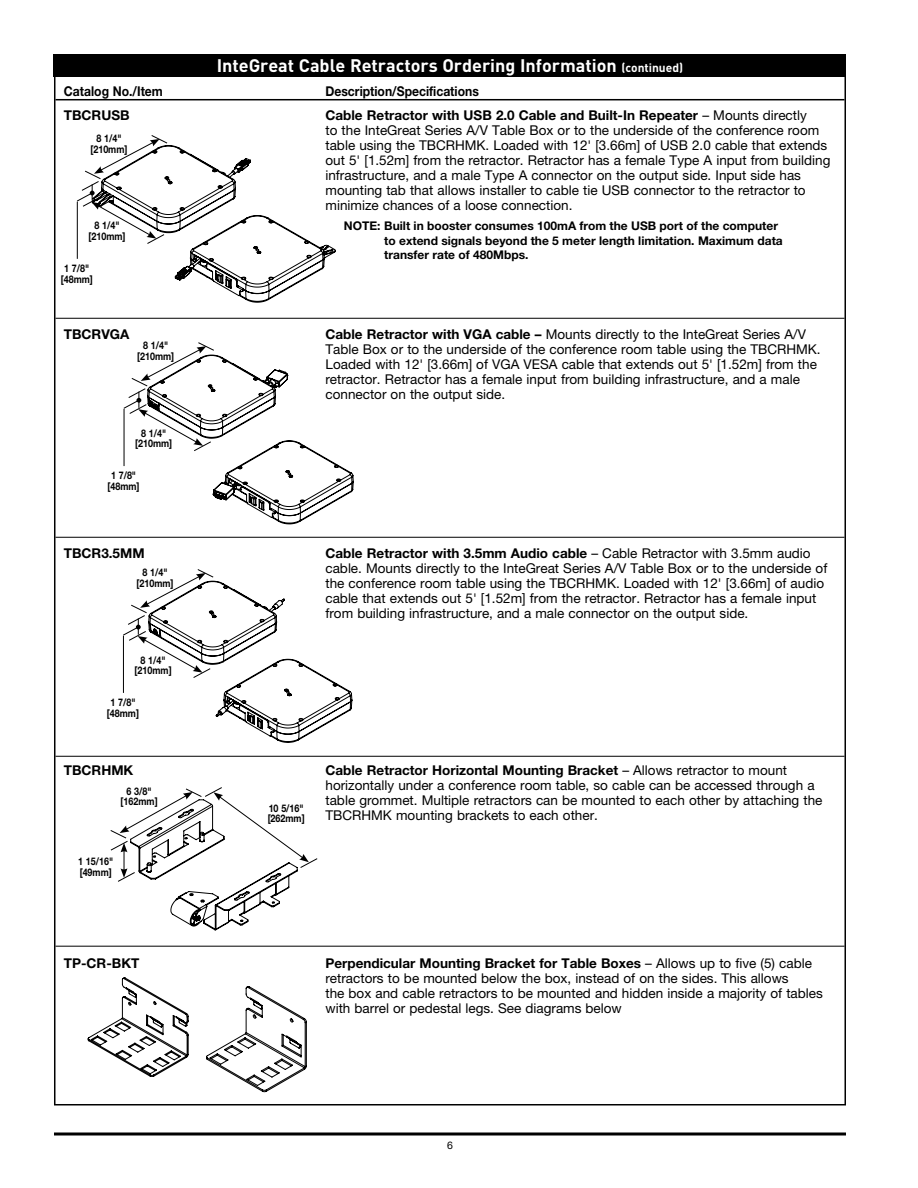
<style>
.page{position:relative;width:918px;height:1188px;background:#fff}
.page>*{position:absolute;margin:0;border:0;box-sizing:border-box;transform-origin:0 0}
.t1{font:700 18px "DIN Pro";color:#fff}
.t2{font:13.5px/15px "Helvetica Neue";color:#000}
.t3{font:700 13.5px "Helvetica Neue";color:#000;scale:.9 1}
.t4{font:700 13.5px "Helvetica Neue";color:#000}
.t5{font:700 12px/14.4px "Helvetica Neue";color:#000}
.t6{font:700 10.5px/10.5px "Helvetica Neue";color:#000;text-align:center;scale:.85 1}
.t7{font:10.5px "Helvetica Neue";color:#000}
.s1{font-size:12px}
.s2{font-weight:700}
</style>
<div class="page">
<svg style="left:54px;top:1132px;width:792px;height:4px"></svg>
<hr style="left:55px;top:99px;width:789px;height:1px;background:#000">
<hr style="left:55px;top:318px;width:789px;height:1px;background:#000">
<hr style="left:55px;top:537px;width:789px;height:1px;background:#000">
<hr style="left:55px;top:756px;width:789px;height:1px;background:#000">
<hr style="left:55px;top:946px;width:789px;height:1px;background:#000">
<div style="left:54px;top:54px;width:792px;height:23px;background:#000"></div>
<svg style="left:122px;top:569px;width:230px;height:174px"></svg>
<hr style="left:123px;top:636px;width:1px;height:57px;background:#000">
<svg style="left:110px;top:787px;width:208px;height:143px"></svg>
<svg style="left:88px;top:977px;width:101px;height:100px"></svg>
<svg style="left:206px;top:986px;width:101px;height:106px"></svg>
<svg style="left:76px;top:135px;width:260px;height:168px"></svg>
<hr style="left:77px;top:202px;width:1px;height:57px;background:#000">
<svg style="left:123px;top:342px;width:231px;height:182px"></svg>
<hr style="left:124px;top:409px;width:1px;height:57px;background:#000">
<h1 class="t1" style="left:217px;top:53px;width:468px">InteGreat Cable Retractors Ordering Information <span class="s1">(continued)</span></h1>
<p class="t3" style="left:64px;top:83px;width:112px">Catalog No./Item</p>
<p class="t3" style="left:325px;top:83px;width:172px">Description/Specifications</p>
<p class="t4" style="left:64px;top:107px;width:67px">TBCRUSB</p>
<p class="t2" style="left:325px;top:108px;width:506px"><span class="s2">Cable Retractor with USB 2.0 Cable and Built-In Repeater</span> – Mounts directly<br>to the InteGreat Series A/V Table Box or to the underside of the conference room table using the TBCRHMK. Loaded with 12' [3.66m] of USB 2.0 cable that extends out 5' [1.52m] from the retractor. Retractor has a female Type A input from building infrastructure, and a male Type A connector on the output side. Input side has mounting tab that allows installer to cable tie USB connector to the retractor to minimize chances of a loose connection.</p>
<p class="t6" style="left:90px;top:133px;width:45px">8 1/4" [210mm]</p>
<p class="t6" style="left:89px;top:220px;width:45px">8 1/4" [210mm]</p>
<p class="t6" style="left:61px;top:263px;width:39px">1 7/8" [48mm]</p>
<p class="t5" style="left:384px;top:218px;width:400px;text-indent:-41px">NOTE: Built in booster consumes 100mA from the USB port of the computer to extend signals beyond the 5 meter length limitation. Maximum data transfer rate of 480Mbps.</p>
<p class="t4" style="left:64px;top:326px;width:67px">TBCRVGA</p>
<p class="t2" style="left:325px;top:327px;width:497px"><span class="s2">Cable Retractor with VGA cable –</span> Mounts directly to the InteGreat Series A/V Table Box or to the underside of the conference room table using the TBCRHMK.<br>Loaded with 12' [3.66m] of VGA VESA cable that extends out 5' [1.52m] from the retractor. Retractor has a female input from building infrastructure, and a male connector on the output side.</p>
<p class="t6" style="left:137px;top:340px;width:45px">8 1/4" [210mm]</p>
<p class="t6" style="left:135px;top:427px;width:45px">8 1/4" [210mm]</p>
<p class="t6" style="left:108px;top:470px;width:39px">1 7/8" [48mm]</p>
<p class="t4" style="left:64px;top:545px;width:82px">TBCR3.5MM</p>
<p class="t2" style="left:325px;top:546px;width:503px"><span class="s2">Cable Retractor with 3.5mm Audio cable</span> – Cable Retractor with 3.5mm audio cable. Mounts directly to the InteGreat Series A/V Table Box or to the underside of the conference room table using the TBCRHMK. Loaded with 12' [3.66m] of audio cable that extends out 5' [1.52m] from the retractor. Retractor has a female input from building infrastructure, and a male connector on the output side.</p>
<p class="t6" style="left:137px;top:567px;width:45px">8 1/4" [210mm]</p>
<p class="t6" style="left:135px;top:654px;width:45px">8 1/4" [210mm]</p>
<p class="t6" style="left:107px;top:697px;width:39px">1 7/8" [48mm]</p>
<p class="t4" style="left:64px;top:762px;width:71px">TBCRHMK</p>
<p class="t2" style="left:325px;top:762px;width:498px"><span class="s2">Cable Retractor Horizontal Mounting Bracket</span> – Allows retractor to mount horizontally under a conference room table, so cable can be accessed through a table grommet. Multiple retractors can be mounted to each other by attaching the TBCRHMK mounting brackets to each other.</p>
<p class="t6" style="left:121px;top:786px;width:45px">6 3/8" [162mm]</p>
<p class="t6" style="left:268px;top:802px;width:45px;text-align:left">10 5/16" [262mm]</p>
<p class="t6" style="left:78px;top:856px;width:43px;text-align:left">1 15/16" [49mm]</p>
<p class="t4" style="left:64px;top:955px;width:77px">TP-CR-BKT</p>
<p class="t2" style="left:325px;top:956px;width:499px"><span class="s2">Perpendicular Mounting Bracket for Table Boxes</span> – Allows up to five (5) cable retractors to be mounted below the box, instead of on the sides. This allows<br>the box and cable retractors to be mounted and hidden inside a majority of tables with barrel or pedestal legs. See diagrams below</p>
<p class="t7" style="left:447px;top:1139px;width:7px">6</p>
</div>
